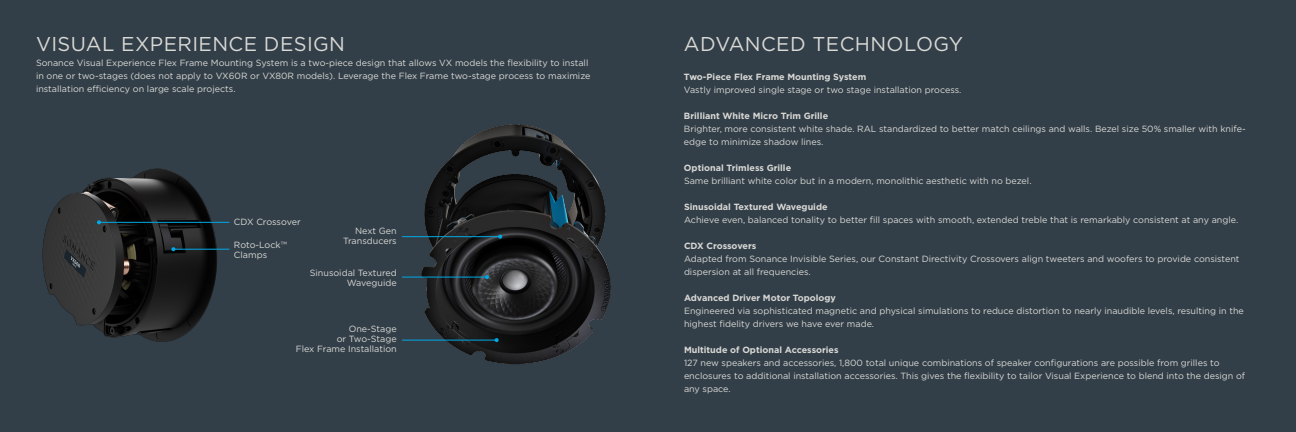
<style>
.page{position:relative;width:1296px;height:432px;background:#333f48}
.page>*{position:absolute;margin:0;border:0;box-sizing:border-box;transform-origin:0 0}
.INDEX_INDENT{font:20px "Gotham";letter-spacing:.02em;color:#d9d9d6}
.t1{font:9px/13px "Gotham";color:#d9d9d6}
.t2{font:700 9px "Gotham";color:#d9d9d6}
</style>
<div class="page">
<img style="left:42px;top:168px;width:188px;height:174px">
<hr style="left:173px;top:249px;width:56px;height:1px;background:#00a8e4">
<svg style="left:171px;top:247px;width:4px;height:4px"></svg>
<img style="left:406px;top:124px;width:205px;height:241px">
<hr style="left:99px;top:222px;width:130px;height:1px;background:#00a8e4">
<svg style="left:97px;top:220px;width:4px;height:4px"></svg>
<hr style="left:402px;top:277px;width:85px;height:1px;background:#00a8e4">
<svg style="left:485px;top:275px;width:4px;height:4px"></svg>
<hr style="left:402px;top:340px;width:95px;height:1px;background:#00a8e4">
<svg style="left:495px;top:338px;width:4px;height:4px"></svg>
<hr style="left:402px;top:236px;width:98px;height:1px;background:#00a8e4">
<svg style="left:498px;top:235px;width:4px;height:4px"></svg>
<p class="INDEX_INDENT" style="left:36px;top:32px;width:311px">VISUAL EXPERIENCE DESIGN</p>
<p class="INDEX_INDENT" style="left:684px;top:32px;width:281px">ADVANCED TECHNOLOGY</p>
<p class="t2" style="left:684px;top:71px;width:184px">Two-Piece Flex Frame Mounting System</p>
<p class="t1" style="left:684px;top:83px;width:279px">Vastly improved single stage or two stage installation process.</p>
<p class="t2" style="left:684px;top:110px;width:146px">Brilliant White Micro Trim Grille</p>
<p class="t1" style="left:684px;top:122px;width:563px">Brighter, more consistent white shade. RAL standardized to better match ceilings and walls. Bezel size 50% smaller with knife&shy;edge to minimize shadow lines.</p>
<p class="t2" style="left:684px;top:162px;width:109px">Optional Trimless Grille</p>
<p class="t1" style="left:684px;top:174px;width:349px">Same brilliant white color but in a modern, monolithic aesthetic with no bezel.</p>
<p class="t2" style="left:684px;top:201px;width:145px">Sinusoidal Textured Waveguide</p>
<p class="t1" style="left:684px;top:213px;width:556px">Achieve even, balanced tonality to better fill spaces with smooth, extended treble that is remarkably consistent at any angle.</p>
<p class="t2" style="left:684px;top:240px;width:74px">CDX Crossovers</p>
<p class="t1" style="left:684px;top:252px;width:557px">Adapted from Sonance Invisible Series, our Constant Directivity Crossovers align tweeters and woofers to provide consistent dispersion at all frequencies.</p>
<p class="t2" style="left:684px;top:292px;width:153px">Advanced Driver Motor Topology</p>
<p class="t1" style="left:684px;top:304px;width:561px">Engineered via sophisticated magnetic and physical simulations to reduce distortion to nearly inaudible levels, resulting in the highest fidelity drivers we have ever made.</p>
<p class="t2" style="left:684px;top:344px;width:156px">Multitude of Optional Accessories</p>
<p class="t1" style="left:684px;top:356px;width:563px">127 new speakers and accessories, 1,800 total unique combinations of speaker configurations are possible from grilles to enclosures to additional installation accessories. This gives the flexibility to tailor Visual Experience to blend into the design of any space.</p>
<p class="t1" style="left:36px;top:56px;width:556px">Sonance Visual Experience Flex Frame Mounting System is a two-piece design that allows VX models the flexibility to install in one or two-stages (does not apply to VX60R or VX80R models). Leverage the Flex Frame two-stage process to maximize installation efficiency on large scale projects.</p>
<p class="t1" style="left:234px;top:215px;width:68px">CDX Crossover</p>
<p class="t1" style="left:355px;top:224px;width:43px">Next Gen</p>
<p class="t1" style="left:343px;top:234px;width:55px">Transducers</p>
<p class="t1" style="left:234px;top:238px;width:54px">Roto-Lock™</p>
<p class="t1" style="left:234px;top:248px;width:35px">Clamps</p>
<p class="t1" style="left:310px;top:266px;width:88px">Sinusoidal Textured</p>
<p class="t1" style="left:347px;top:276px;width:51px">Waveguide</p>
<p class="t1" style="left:349px;top:322px;width:50px">One-Stage</p>
<p class="t1" style="left:337px;top:332px;width:62px">or Two-Stage</p>
<p class="t1" style="left:296px;top:342px;width:102px">Flex Frame Installation</p>
</div>
